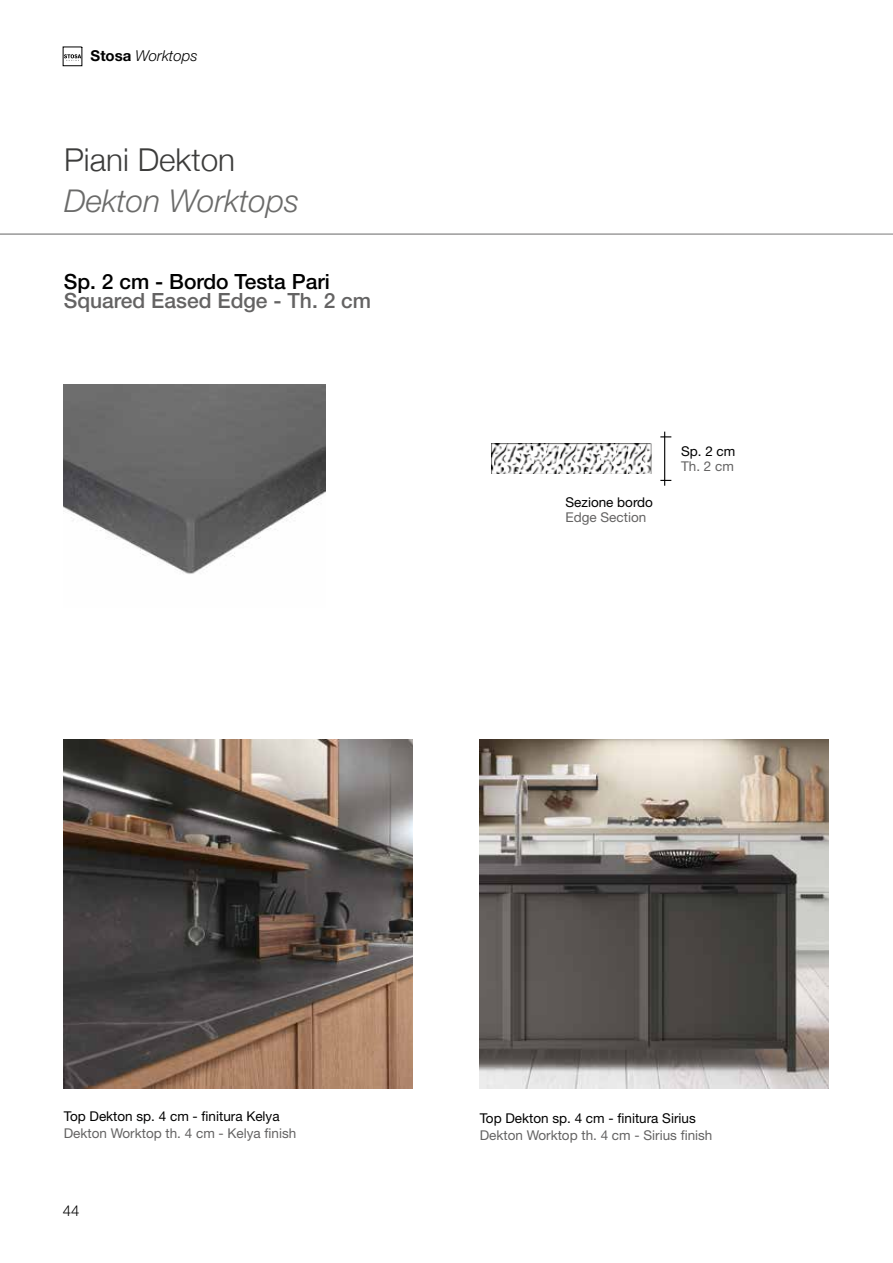
<style>
.page{position:relative;width:893px;height:1263px;background:#fff}
.page>*{position:absolute;margin:0;border:0;box-sizing:border-box;transform-origin:0 0}
.t1{font:italic 300 31.5px "Helvetica Neue LT Std";color:#6b6b6a}
.t2{font:300 31.5px "Helvetica Neue";color:#3c3c3b}
.t3{font:500 21px "Helvetica Neue LT Std";color:#646363}
.t4{font:500 21px "Helvetica Neue LT Std";color:#000}
.t5{font:italic 300 15px "Helvetica Neue LT Std";color:#000}
.t6{font:300 15px "Helvetica Neue LT Std";color:#000}
.t7{font:13.5px "Helvetica Neue LT Std";color:#646363}
.t8{font:13.5px "Helvetica Neue LT Std";color:#000}
.s1{font-weight:700;font-style:normal}
</style>
<div class="page">
<svg style="left:63px;top:47px;width:19px;height:19px"></svg>
<hr style="left:0;top:234px;width:893px;height:1px;background:#646363">
<hr style="left:664px;top:432px;width:1px;height:54px;background:#000">
<img style="left:64px;top:385px;width:261px;height:189px">
<img style="left:491px;top:443px;width:161px;height:31px">
<img style="left:64px;top:740px;width:348px;height:349px">
<img style="left:480px;top:740px;width:348px;height:349px">
<p class="t5" style="left:91px;top:47px;width:108px"><span class="s1">Stosa</span> Worktops</p>
<h1 class="t2" style="left:64px;top:134px;width:172px">Piani Dekton</h1>
<h1 class="t1" style="left:64px;top:182px;width:237px">Dekton Worktops</h1>
<h2 class="t4" style="left:64px;top:269px;width:268px">Sp. 2 cm - Bordo Testa Pari</h2>
<h2 class="t3" style="left:64px;top:288px;width:309px">Squared Eased Edge - Th. 2 cm</h2>
<p class="t8" style="left:566px;top:494px;width:89px">Sezione bordo</p>
<p class="t7" style="left:566px;top:509px;width:82px">Edge Section</p>
<p class="t8" style="left:681px;top:443px;width:56px">Sp. 2 cm</p>
<p class="t7" style="left:681px;top:458px;width:54px">Th. 2 cm</p>
<p class="t8" style="left:64px;top:1108px;width:217px">Top Dekton sp. 4 cm - finitura Kelya</p>
<p class="t7" style="left:64px;top:1125px;width:234px">Dekton Worktop th. 4 cm - Kelya finish</p>
<p class="t6" style="left:63px;top:1202px;width:18px">44</p>
<p class="t8" style="left:480px;top:1110px;width:218px">Top Dekton sp. 4 cm - finitura Sirius</p>
<p class="t7" style="left:480px;top:1127px;width:234px">Dekton Worktop th. 4 cm - Sirius finish</p>
</div>
